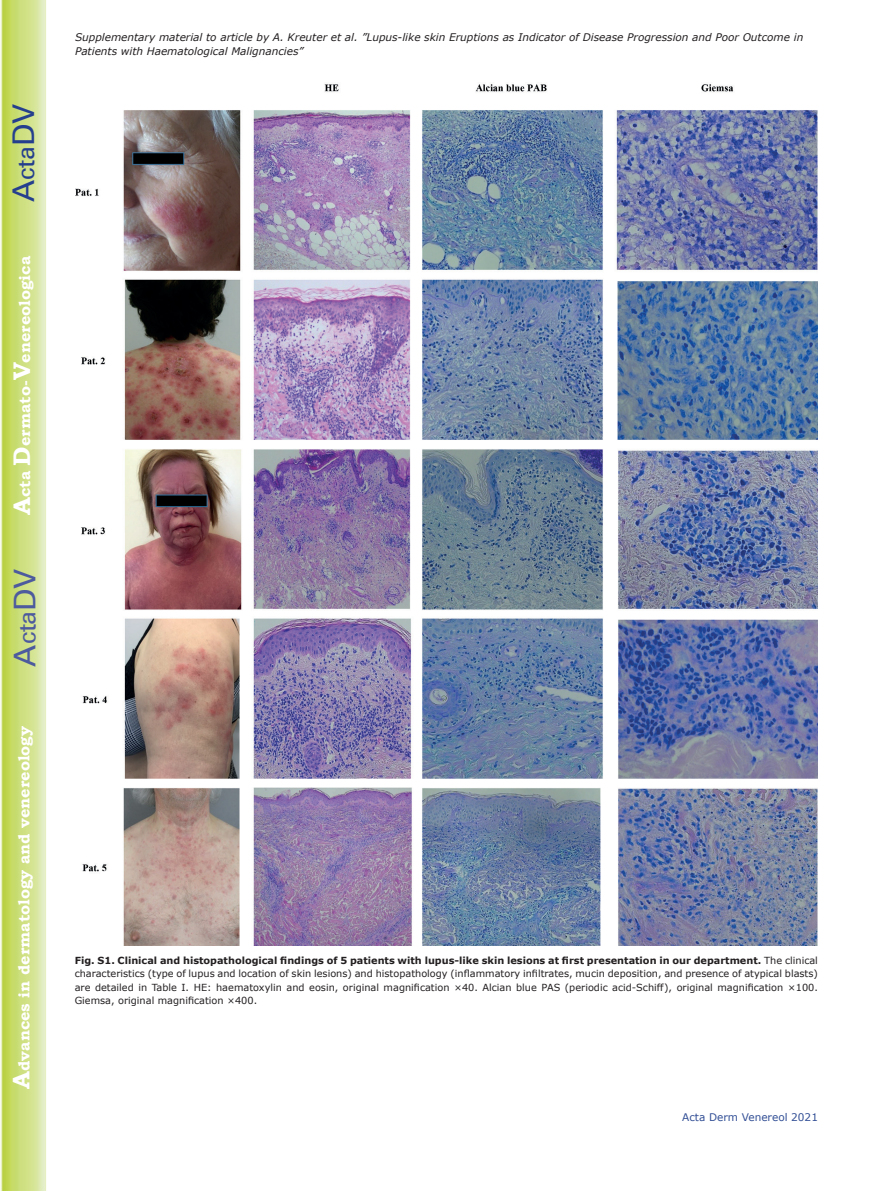
<style>
.page{position:relative;width:893px;height:1191px;background:#fff}
.page>*{position:absolute;margin:0;border:0;box-sizing:border-box;transform-origin:0 0}
.t1{font:30px "Univers";color:#4d5a9e}
.t2{font:30px "Univers";color:#253f8e}
.t3{font:700 15.75px "Bookman Old Style";color:#fff}
.t4{font:italic 10.5px/13.5px "Verdana";color:#231f20}
.t5{font:10.5px "Verdana";color:#324f95}
.t6{font:9.75px/13.5px "Verdana";color:#231f20;text-align:justify}
.s1{font-size:24px}
.s2{font-weight:700}
</style>
<div class="page">
<svg style="left:1px;top:0;width:45px;height:1191px;background:#cfe084"></svg>
<img style="left:75px;top:84px;width:743px;height:862px">
<h1 class="t2" style="left:6px;top:202px;width:100px;rotate:-90deg">A<span class="s1">cta</span>DV</h1>
<h2 class="t3" style="left:15px;top:515px;width:260px;rotate:-90deg"><span class="s1">A</span>cta <span class="s1">D</span>ermato-<span class="s1">V</span>enereologica</h2>
<h1 class="t1" style="left:7px;top:666px;width:100px;rotate:-90deg">A<span class="s1">cta</span>DV</h1>
<h2 class="t3" style="left:15px;top:1088px;width:364px;rotate:-90deg"><span class="s1">A</span>dvances in dermatology and venereology</h2>
<p class="t4" style="left:75px;top:31px;width:730px">Supplementary material to article by A. Kreuter et al. ”Lupus-like skin Eruptions as Indicator of Disease Progression and Poor Outcome in<br>Patients with Haematological Malignancies”</p>
<p class="t6" style="left:75px;top:953px;width:745px"><span class="s2">Fig. S1. Clinical and histopathological findings of 5 patients with lupus-like skin lesions at first presentation in our department.</span> The clinical characteristics (type of lupus and location of skin lesions) and histopathology (inflammatory infiltrates, mucin deposition, and presence of atypical blasts) are detailed in Table I. HE: haematoxylin and eosin, original magnification ×40. Alcian blue PAS (periodic acid-Schiff), original magnification ×100.<br>Giemsa, original magnification ×400.</p>
<p class="t5" style="left:682px;top:1110px;width:137px">Acta Derm Venereol 2021</p>
</div>
